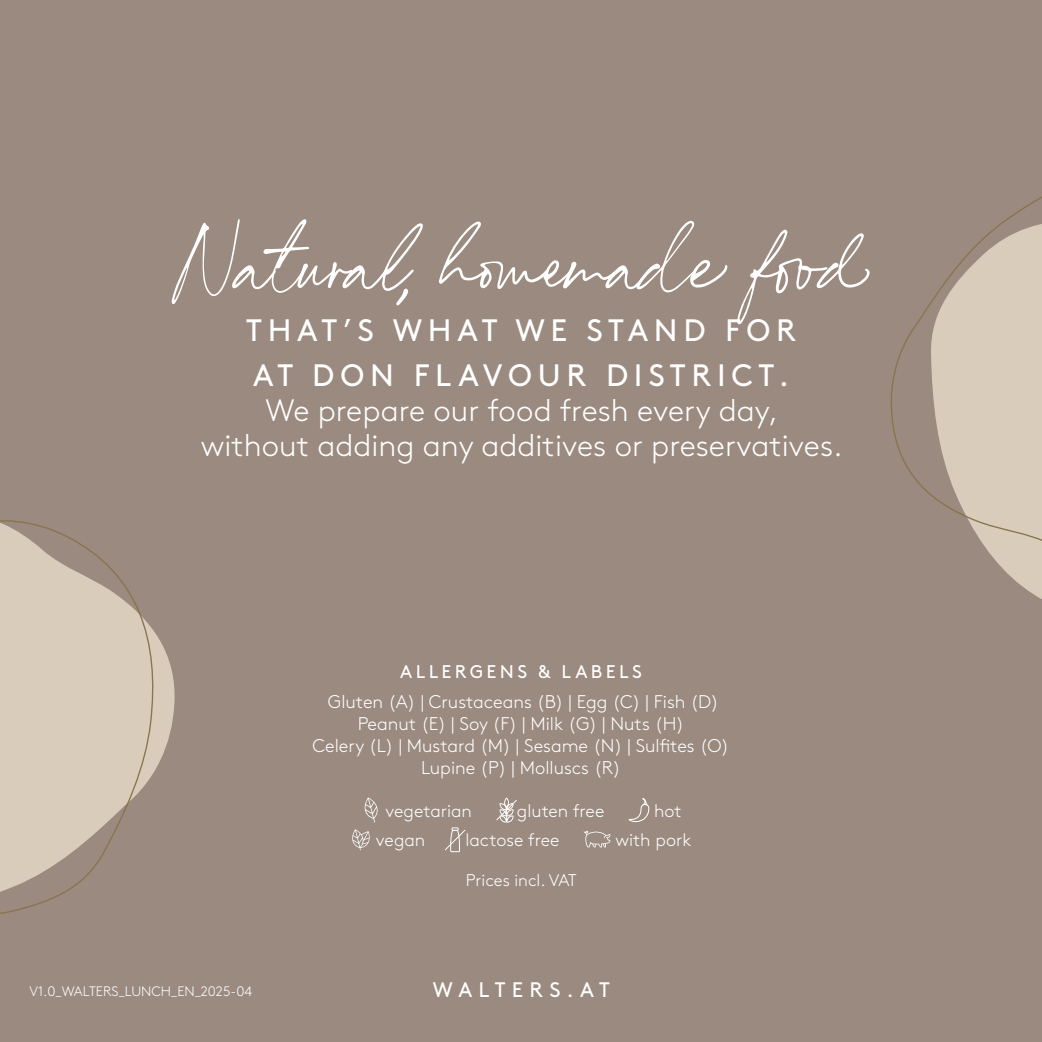
<style>
.page{position:relative;width:1042px;height:1042px;background:#9a8a7f}
.page>*{position:absolute;margin:0;border:0;box-sizing:border-box;transform-origin:0 0}
.t1{font:84px "Annette Bradford";color:#fff}
.t2{font:300 30.97px "Brown";color:#fff}
.t3{font:30.97px "Brown";letter-spacing:.185em;color:#fff}
.t4{font:21px "Brown";letter-spacing:.3em;color:#fff}
.t5{font:300 18.38px "Brown";color:#fff}
.t6{font:18.38px "Brown";letter-spacing:.185em;color:#fff}
.t7{font:300 18.03px "Brown";color:#fff}
.t8{font:300 16.97px "Brown";color:#fff}
.t9{font:300 13.65px "Brown";color:#fff}
</style>
<div class="page">
<svg style="left:160px;top:641px;width:15px;height:119px;fill:#daccbb"></svg>
<svg style="left:0;top:520px;width:160px;height:394px"></svg>
<svg style="left:1003px;top:569px;width:39px;height:30px"></svg>
<svg style="left:890px;top:196px;width:152px;height:373px"></svg>
<svg style="left:364px;top:797px;width:14px;height:25px"></svg>
<svg style="left:496px;top:797px;width:21px;height:25px"></svg>
<svg style="left:628px;top:798px;width:21px;height:24px"></svg>
<svg style="left:352px;top:829px;width:18px;height:21px"></svg>
<svg style="left:445px;top:827px;width:20px;height:25px"></svg>
<svg style="left:584px;top:831px;width:26px;height:16px"></svg>
<p class="t1" style="left:171px;top:217px;width:701px">Natural, homemade food</p>
<p class="t3" style="left:246px;top:306px;width:551px">THAT’S WHAT WE STAND FOR</p>
<p class="t3" style="left:253px;top:352px;width:537px">AT DON FLAVOUR DISTRICT.</p>
<p class="t2" style="left:265px;top:388px;width:514px">We prepare our food fresh every day,</p>
<p class="t2" style="left:201px;top:423px;width:643px">without adding any additives or preservatives.</p>
<p class="t9" style="left:30px;top:981px;width:224px">V1.0_WALTERS_LUNCH_EN_2025-04</p>
<p class="t6" style="left:400px;top:657px;width:243px">ALLERGENS &amp; LABELS</p>
<p class="t5" style="left:328px;top:688px;width:392px">Gluten (A) | Crustaceans (B) | Egg (C) | Fish (D)</p>
<p class="t5" style="left:358px;top:710px;width:328px">Peanut (E) | Soy (F) | Milk (G) | Nuts (H)</p>
<p class="t5" style="left:313px;top:732px;width:418px">Celery (L) | Mustard (M) | Sesame (N) | Sulfites (O)</p>
<p class="t5" style="left:421px;top:754px;width:201px">Lupine (P) | Molluscs (R)</p>
<p class="t7" style="left:385px;top:797px;width:88px">vegetarian</p>
<p class="t7" style="left:517px;top:797px;width:89px">gluten free</p>
<p class="t7" style="left:654px;top:797px;width:29px">hot</p>
<p class="t7" style="left:376px;top:827px;width:51px">vegan</p>
<p class="t7" style="left:465px;top:827px;width:95px">lactose free</p>
<p class="t7" style="left:615px;top:827px;width:78px">with pork</p>
<p class="t8" style="left:466px;top:867px;width:112px">Prices incl. VAT</p>
<p class="t4" style="left:433px;top:973px;width:178px">WALTERS.AT</p>
</div>
